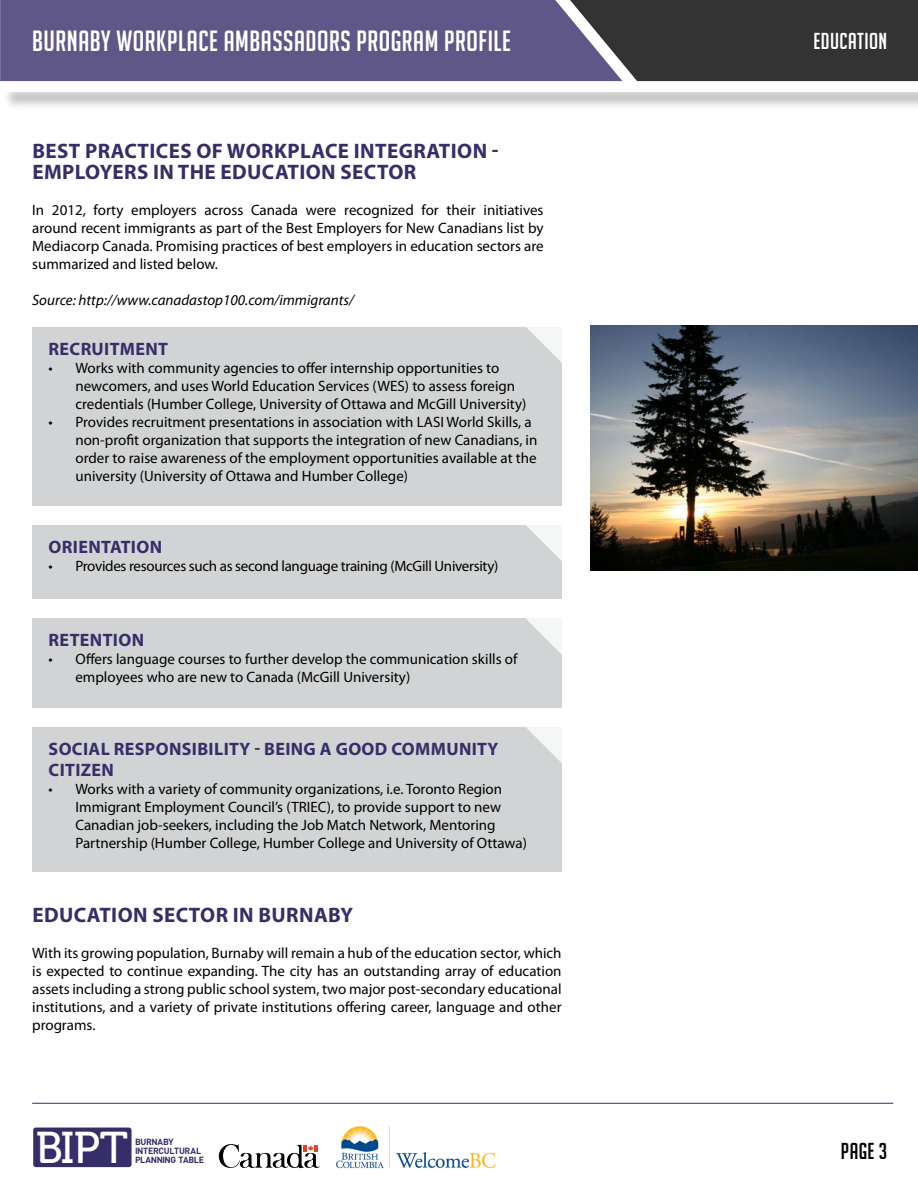
<style>
.page{position:relative;width:918px;height:1188px;background:#fff}
.page>*{position:absolute;margin:0;border:0;box-sizing:border-box;transform-origin:0 0}
.t1{font:44.4px "Museo 500";color:#fff}
.t2{font:28.5px "Big Noodle Titling";letter-spacing:.02em;color:#fff}
.t3{font:22.5px "Big Noodle Titling";letter-spacing:.02em;color:#fff}
.t4{font:22.5px "Big Noodle Titling";color:#000}
.t5{font:700 21px/21px "Myriad Pro";letter-spacing:.02em;color:#372e69}
.t6{font:700 18px/21px "Myriad Pro";letter-spacing:.02em;color:#372e69}
.t7{font:15px/18px "Myriad Pro";color:#000}
.t8{font:15px "Myriad Pro";letter-spacing:-.02em;color:#000}
.t9{font:italic 15px "Myriad Pro";color:#000}
.t10{font:700 8.85px/8.9px "DIN";letter-spacing:-.04em;color:#362e69}
</style>
<div class="page">
<div style="left:3px;top:83px;width:915px;height:28px;background:#000;opacity:.25"></div>
<div style="left:0;top:81px;width:918px;height:11px;background:#fff"></div>
<div style="left:0;top:0;width:570px;height:81px;background:#5f5787"></div>
<svg style="left:570px;top:0;width:348px;height:81px;background:#3d3c3f"></svg>
<div style="left:32px;top:327px;width:530px;height:179px;background:#d1d3d4"></div>
<svg style="left:526px;top:327px;width:36px;height:36px"></svg>
<hr style="left:32px;top:1103px;width:861px;height:1px;background:#372e69">
<div style="left:32px;top:525px;width:530px;height:74px;background:#d1d3d4"></div>
<svg style="left:526px;top:525px;width:36px;height:36px"></svg>
<div style="left:32px;top:619px;width:530px;height:89px;background:#d1d3d4"></div>
<svg style="left:524px;top:618px;width:38px;height:37px"></svg>
<div style="left:32px;top:727px;width:530px;height:145px;background:#d1d3d4"></div>
<svg style="left:526px;top:727px;width:36px;height:36px"></svg>
<img style="left:591px;top:326px;width:327px;height:245px">
<div style="left:33px;top:1128px;width:99px;height:39px;background:#362e69;border-radius:3px"></div>
<svg style="left:219px;top:1144px;width:101px;height:25px"></svg>
<img style="left:335px;top:1126px;width:161px;height:43px">
<h2 class="t2" style="left:32px;top:25px;width:480px">BURNABY WORKPLACE AMBASSADORS PROGRAM PROFILE</h2>
<h3 class="t3" style="left:814px;top:29px;width:75px">EDUCATION</h3>
<h3 class="t5" style="left:32px;top:139px;width:468px">BEST PRACTICES OF WORKPLACE INTEGRATION -<br>EMPLOYERS IN THE</h3>
<h3 class="t5" style="left:221px;top:160px;width:14px">EDUCATION</h3>
<h3 class="t5" style="left:340px;top:160px;width:77px">SECTOR</h3>
<p class="t7" style="left:32px;top:200px;width:513px;text-align:justify">In 2012, forty employers across Canada were recognized for their initiatives around recent immigrants as part of the Best Employers for New Canadians list by Mediacorp Canada. Promising practices of best employers in education sectors are summarized and listed below.</p>
<p class="t9" style="left:32px;top:290px;width:323px">Source: http://www.canadastop100.com/immigrants/</p>
<p class="t6" style="left:49px;top:337px;width:12px">RECRUITMENT</p>
<p class="t7" style="left:75px;top:358px;width:452px;text-indent:-27px">• Works with community agencies to offer internship opportunities to newcomers, and uses World Education Services (WES) to assess foreign credentials (Humber College, University of Ottawa and McGill University)</p>
<p class="t7" style="left:75px;top:412px;width:464px;text-indent:-27px">• Provides recruitment presentations in association with LASI World Skills, a non-profit organization that supports the integration of new Canadians, in order to raise awareness of the employment opportunities available at the university (University of Ottawa and Humber College)</p>
<p class="t6" style="left:49px;top:536px;width:12px">ORIENTATION</p>
<p class="t8" style="left:48px;top:557px;width:452px">• Provides resources such as second language training (McGill University)</p>
<p class="t6" style="left:49px;top:629px;width:12px">RETENTION</p>
<p class="t7" style="left:75px;top:650px;width:444px;text-indent:-27px">• Offers language courses to further develop the communication skills of employees who are new to Canada (McGill University)</p>
<p class="t6" style="left:49px;top:738px;width:451px">SOCIAL RESPONSIBILITY - BEING A GOOD COMMUNITY<br>CITIZEN</p>
<p class="t7" style="left:75px;top:780px;width:453px;text-indent:-27px">• Works with a variety of community organizations, i.e. Toronto Region Immigrant Employment Council’s (TRIEC), to provide support to new Canadian job-seekers, including the Job Match Network, Mentoring Partnership (Humber College, Humber College and University of Ottawa)</p>
<h3 class="t5" style="left:32px;top:903px;width:14px">EDUCATION</h3>
<h3 class="t5" style="left:152px;top:903px;width:202px">SECTOR IN BURNABY</h3>
<p class="t7" style="left:32px;top:943px;width:531px;text-align:justify">With its growing population, Burnaby will remain a hub of the education sector, which is expected to continue expanding. The city has an outstanding array of education assets including a strong public school system, two major post-secondary educational institutions, and a variety of private institutions offering career, language and other programs.</p>
<h1 class="t1" style="left:36px;top:1123px;width:94px">BIPT</h1>
<p class="t10" style="left:135px;top:1137px;width:71px">BURNABY<br>INTERCULTURAL<br>PLANNING TABLE</p>
<h3 class="t4" style="left:841px;top:1139px;width:48px">PAGE 3</h3>
</div>
